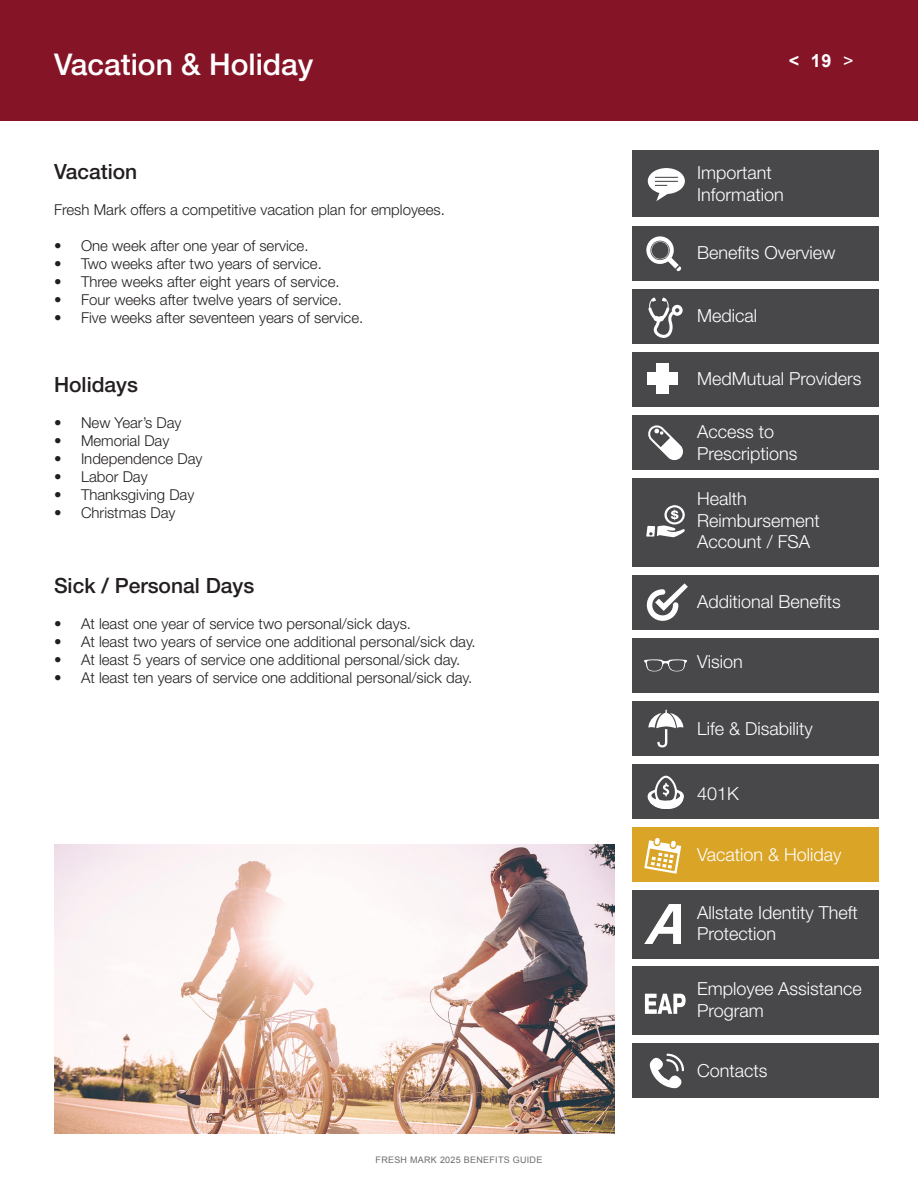
<style>
.page{position:relative;width:918px;height:1188px;background:#fff}
.page>*{position:absolute;margin:0;border:0;box-sizing:border-box;transform-origin:0 0}
.t1{font:500 30px "Helvetica Neue LT Pro";color:#fff}
.t2{font:500 21px "Helvetica Neue LT Pro";color:#231f20}
.t3{font:300 18px/21.6px "Helvetica Neue LT Pro";color:#fff}
.t4{font:700 18px "Arial";color:#fff}
.t5{font:300 15px "Helvetica Neue LT Pro";color:#231f20}
.t6{font:9px "Arial";letter-spacing:.03em;color:#6c6d70}
.s1{font-weight:400}
</style>
<div class="page">
<div style="left:0;top:0;width:918px;height:121px;background:#861427"></div>
<div style="left:633px;top:150px;width:246px;height:67px;background:#48484b"></div>
<svg style="left:648px;top:168px;width:37px;height:33px"></svg>
<div style="left:633px;top:289px;width:246px;height:54px;background:#48484b"></div>
<svg style="left:648px;top:297px;width:35px;height:41px"></svg>
<div style="left:633px;top:575px;width:246px;height:54px;background:#48484b"></div>
<svg style="left:647px;top:583px;width:41px;height:38px"></svg>
<div style="left:633px;top:478px;width:246px;height:88px;background:#48484b"></div>
<svg style="left:646px;top:505px;width:39px;height:32px"></svg>
<div style="left:633px;top:1043px;width:246px;height:55px;background:#48484b"></div>
<svg style="left:649px;top:1054px;width:35px;height:34px"></svg>
<div style="left:633px;top:226px;width:246px;height:54px;background:#48484b"></div>
<svg style="left:646px;top:236px;width:35px;height:35px"></svg>
<div style="left:633px;top:967px;width:246px;height:68px;background:#48484b"></div>
<svg style="left:645px;top:994px;width:41px;height:20px"></svg>
<div style="left:633px;top:352px;width:246px;height:54px;background:#48484b"></div>
<div style="left:656px;top:363px;width:12px;height:31px;background:#fff"></div>
<div style="left:647px;top:372px;width:31px;height:13px;background:#fff"></div>
<div style="left:633px;top:890px;width:246px;height:68px;background:#48484b"></div>
<img style="left:645px;top:904px;width:35px;height:40px">
<div style="left:633px;top:638px;width:246px;height:54px;background:#48484b"></div>
<svg style="left:644px;top:659px;width:43px;height:12px"></svg>
<div style="left:633px;top:701px;width:246px;height:55px;background:#48484b"></div>
<svg style="left:648px;top:710px;width:35px;height:37px"></svg>
<div style="left:633px;top:764px;width:246px;height:55px;background:#48484b"></div>
<svg style="left:648px;top:775px;width:36px;height:34px"></svg>
<div style="left:633px;top:827px;width:246px;height:55px;background:#daa426"></div>
<svg style="left:644px;top:838px;width:37px;height:36px"></svg>
<div style="left:633px;top:415px;width:246px;height:55px;background:#48484b"></div>
<svg style="left:648px;top:425px;width:35px;height:35px"></svg>
<img style="left:54px;top:845px;width:560px;height:289px">
<p class="t1" style="left:46px;top:41px;width:111px">Medical</p>
<p class="t1" style="left:54px;top:46px;width:261px">Vacation &amp; Holiday</p>
<p class="t4" style="left:789px;top:49px;width:66px">&lt; 19 <span class="s1">&gt;</span></p>
<p class="t2" style="left:54px;top:159px;width:85px">Vacation</p>
<p class="t5" style="left:54px;top:201px;width:392px">Fresh Mark offers a competitive vacation plan for employees.</p>
<p class="t5" style="left:54px;top:237px;width:256px">• One week after one year of service.</p>
<p class="t5" style="left:54px;top:255px;width:269px">• Two weeks after two years of service.</p>
<p class="t5" style="left:54px;top:273px;width:287px">• Three weeks after eight years of service.</p>
<p class="t5" style="left:54px;top:291px;width:289px">• Four weeks after twelve years of service.</p>
<p class="t5" style="left:54px;top:309px;width:311px">• Five weeks after seventeen years of service.</p>
<p class="t2" style="left:54px;top:372px;width:86px">Holidays</p>
<p class="t5" style="left:54px;top:413px;width:129px">• New Year’s Day</p>
<p class="t5" style="left:54px;top:431px;width:117px">• Memorial Day</p>
<p class="t5" style="left:54px;top:449px;width:150px">• Independence Day</p>
<p class="t5" style="left:54px;top:467px;width:95px">• Labor Day</p>
<p class="t5" style="left:54px;top:485px;width:142px">• Thanksgiving Day</p>
<p class="t5" style="left:54px;top:503px;width:123px">• Christmas Day</p>
<p class="t2" style="left:54px;top:573px;width:202px">Sick / Personal Days</p>
<p class="t5" style="left:54px;top:615px;width:359px">• At least one year of service two personal/sick days.</p>
<p class="t5" style="left:54px;top:633px;width:423px">• At least two years of service one additional personal/sick day.</p>
<p class="t5" style="left:54px;top:651px;width:408px">• At least 5 years of service one additional personal/sick day.</p>
<p class="t5" style="left:54px;top:669px;width:420px">• At least ten years of service one additional personal/sick day.</p>
<p class="t6" style="left:376px;top:1154px;width:168px">FRESH MARK 2025 BENEFITS GUIDE</p>
<p class="t3" style="left:697px;top:162px;width:76px">Important</p>
<p class="t3" style="left:697px;top:183px;width:88px">Information</p>
<p class="t3" style="left:697px;top:242px;width:140px">Benefits Overview</p>
<p class="t3" style="left:697px;top:305px;width:62px">Medical</p>
<p class="t3" style="left:697px;top:367px;width:166px">MedMutual Providers</p>
<p class="t3" style="left:697px;top:421px;width:79px">Access to</p>
<p class="t3" style="left:697px;top:442px;width:102px">Prescriptions</p>
<p class="t3" style="left:697px;top:487px;width:124px">Health<br>Reimbursement<br>Account / FSA</p>
<p class="t3" style="left:697px;top:590px;width:145px">Additional Benefits</p>
<p class="t3" style="left:697px;top:650px;width:47px">Vision</p>
<p class="t3" style="left:697px;top:717px;width:117px">Life &amp; Disability</p>
<p class="t3" style="left:697px;top:782px;width:43px">401K</p>
<p class="t3" style="left:697px;top:843px;width:146px">Vacation &amp; Holiday</p>
<p class="t3" style="left:697px;top:901px;width:162px">Allstate Identity Theft</p>
<p class="t3" style="left:697px;top:923px;width:81px">Protection</p>
<p class="t3" style="left:697px;top:978px;width:166px">Employee Assistance<br>Program</p>
<p class="t3" style="left:697px;top:1059px;width:72px">Contacts</p>
</div>
